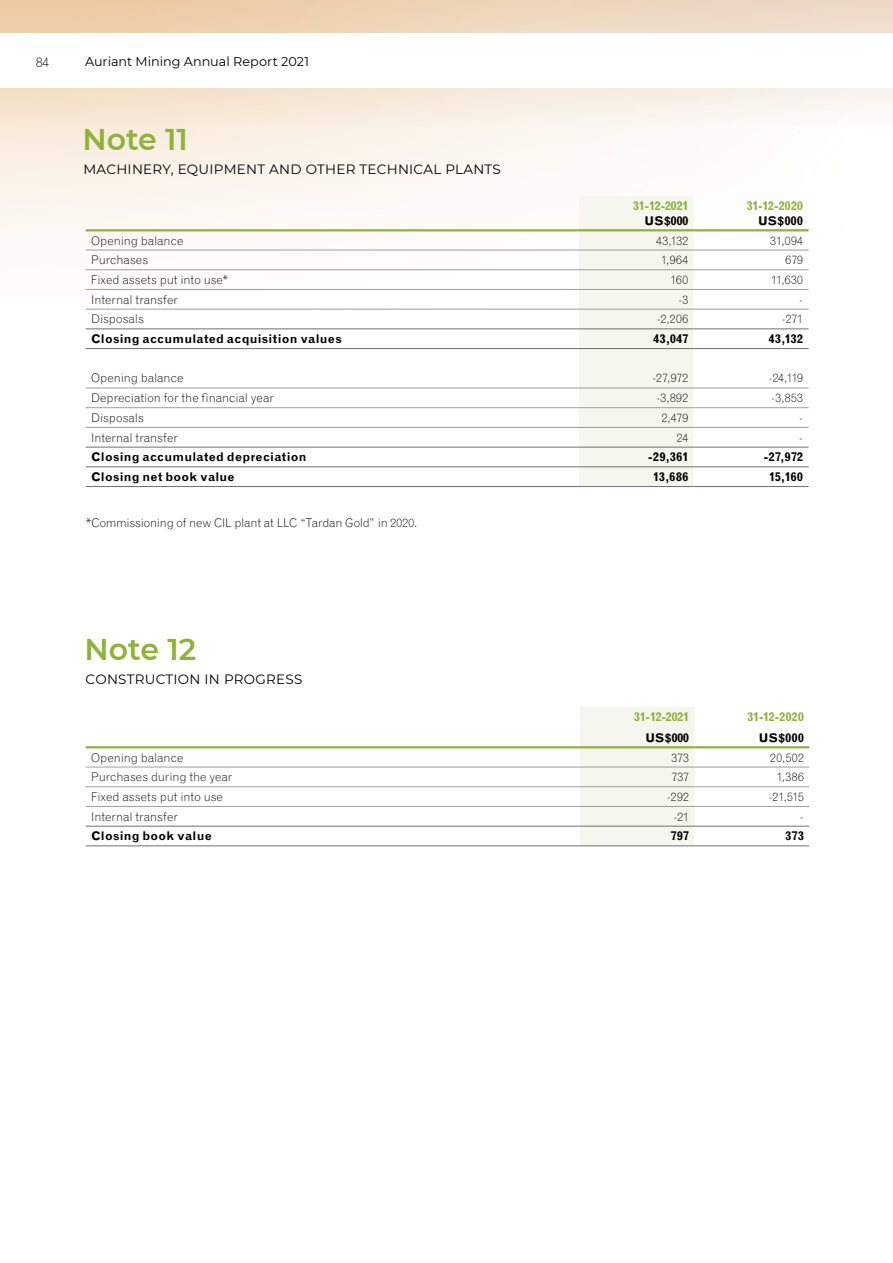
<style>
.page{position:relative;width:893px;height:1263px;background:#fff}
.page>*{position:absolute;margin:0;border:0;box-sizing:border-box;transform-origin:0 0}
.t1{font:600 30px "Montserrat";color:#90b13c}
.t2{font:13.5px "Montserrat";letter-spacing:.02em;color:#000}
.t3{font:300 13.5px "Grotesque MT Std";color:#000}
.t4{font:12.75px "Montserrat";color:#000}
.t5{font:300 12px "Grotesque MT Std";letter-spacing:-.005em;color:#000}
.t6{font:700 12px "Grotesque MT Std";letter-spacing:.025em;color:#000}
.t7{font:700 12px "Grotesque MT Std";color:#90b13c}
</style>
<div class="page">
<div style="left:579px;top:196px;width:115px;height:290px;background:#f5f7ee"></div>
<hr style="left:86px;top:250px;width:493px;height:1px;background:#9d9d9c">
<hr style="left:579px;top:250px;width:115px;height:1px;background:#9d9d9c">
<hr style="left:694px;top:250px;width:114px;height:1px;background:#9d9d9c">
<hr style="left:86px;top:269px;width:493px;height:1px;background:#9d9d9c">
<hr style="left:579px;top:269px;width:115px;height:1px;background:#9d9d9c">
<hr style="left:694px;top:269px;width:114px;height:1px;background:#9d9d9c">
<hr style="left:86px;top:289px;width:493px;height:1px;background:#9d9d9c">
<hr style="left:579px;top:289px;width:115px;height:1px;background:#9d9d9c">
<hr style="left:694px;top:289px;width:114px;height:1px;background:#9d9d9c">
<hr style="left:86px;top:309px;width:493px;height:1px;background:#9d9d9c">
<hr style="left:579px;top:309px;width:115px;height:1px;background:#9d9d9c">
<hr style="left:694px;top:309px;width:114px;height:1px;background:#9d9d9c">
<hr style="left:86px;top:388px;width:493px;height:1px;background:#9d9d9c">
<hr style="left:579px;top:388px;width:115px;height:1px;background:#9d9d9c">
<hr style="left:694px;top:388px;width:114px;height:1px;background:#9d9d9c">
<hr style="left:86px;top:407px;width:493px;height:1px;background:#9d9d9c">
<hr style="left:579px;top:407px;width:115px;height:1px;background:#9d9d9c">
<hr style="left:694px;top:407px;width:114px;height:1px;background:#9d9d9c">
<hr style="left:86px;top:427px;width:493px;height:1px;background:#9d9d9c">
<hr style="left:579px;top:427px;width:115px;height:1px;background:#9d9d9c">
<hr style="left:694px;top:427px;width:114px;height:1px;background:#9d9d9c">
<hr style="left:86px;top:229px;width:493px;height:2px;background:#90b13c">
<hr style="left:579px;top:229px;width:115px;height:2px;background:#90b13c">
<hr style="left:694px;top:229px;width:114px;height:2px;background:#90b13c">
<hr style="left:86px;top:328px;width:493px;height:1px;background:#706f6f">
<hr style="left:579px;top:328px;width:115px;height:1px;background:#706f6f">
<hr style="left:694px;top:328px;width:114px;height:1px;background:#706f6f">
<hr style="left:86px;top:348px;width:493px;height:1px;background:#706f6f">
<hr style="left:579px;top:348px;width:115px;height:1px;background:#706f6f">
<hr style="left:694px;top:348px;width:114px;height:1px;background:#706f6f">
<hr style="left:86px;top:447px;width:493px;height:1px;background:#706f6f">
<hr style="left:579px;top:447px;width:115px;height:1px;background:#706f6f">
<hr style="left:694px;top:447px;width:114px;height:1px;background:#706f6f">
<hr style="left:86px;top:466px;width:493px;height:1px;background:#706f6f">
<hr style="left:579px;top:466px;width:115px;height:1px;background:#706f6f">
<hr style="left:694px;top:466px;width:114px;height:1px;background:#706f6f">
<hr style="left:86px;top:486px;width:493px;height:1px;background:#706f6f">
<hr style="left:579px;top:486px;width:115px;height:1px;background:#706f6f">
<hr style="left:694px;top:486px;width:114px;height:1px;background:#706f6f">
<div style="left:580px;top:707px;width:114px;height:138px;background:#f5f7ee"></div>
<hr style="left:86px;top:767px;width:494px;height:1px;background:#9d9d9c">
<hr style="left:580px;top:767px;width:114px;height:1px;background:#9d9d9c">
<hr style="left:694px;top:767px;width:115px;height:1px;background:#9d9d9c">
<hr style="left:86px;top:786px;width:494px;height:1px;background:#9d9d9c">
<hr style="left:580px;top:786px;width:114px;height:1px;background:#9d9d9c">
<hr style="left:694px;top:786px;width:115px;height:1px;background:#9d9d9c">
<hr style="left:86px;top:806px;width:494px;height:1px;background:#9d9d9c">
<hr style="left:580px;top:806px;width:114px;height:1px;background:#9d9d9c">
<hr style="left:694px;top:806px;width:115px;height:1px;background:#9d9d9c">
<hr style="left:86px;top:826px;width:494px;height:1px;background:#706f6f">
<hr style="left:580px;top:826px;width:114px;height:1px;background:#706f6f">
<hr style="left:694px;top:826px;width:115px;height:1px;background:#706f6f">
<hr style="left:86px;top:845px;width:494px;height:1px;background:#706f6f">
<hr style="left:580px;top:845px;width:114px;height:1px;background:#706f6f">
<hr style="left:694px;top:845px;width:115px;height:1px;background:#706f6f">
<hr style="left:86px;top:746px;width:494px;height:2px;background:#90b13c">
<hr style="left:580px;top:746px;width:114px;height:2px;background:#90b13c">
<hr style="left:694px;top:746px;width:115px;height:2px;background:#90b13c">
<p class="t3" style="left:36px;top:54px;width:14px">84</p>
<p class="t4" style="left:85px;top:53px;width:225px">Auriant Mining Annual Report 2021</p>
<h1 class="t1" style="left:82px;top:118px;width:107px">Note 11</h1>
<p class="t2" style="left:83px;top:160px;width:419px">MACHINERY, EQUIPMENT AND OTHER TECHNICAL PLANTS</p>
<p class="t7" style="left:633px;top:199px;width:56px">31-12-2021</p>
<p class="t6" style="left:645px;top:213px;width:45px">US$000</p>
<p class="t7" style="left:747px;top:199px;width:58px">31-12-2020</p>
<p class="t6" style="left:758px;top:213px;width:46px">US$000</p>
<p class="t5" style="left:91px;top:233px;width:94px">Opening balance</p>
<p class="t5" style="left:656px;top:233px;width:34px">43,132</p>
<p class="t5" style="left:770px;top:233px;width:34px">31,094</p>
<p class="t5" style="left:91px;top:253px;width:58px">Purchases</p>
<p class="t5" style="left:661px;top:253px;width:29px">1,964</p>
<p class="t5" style="left:785px;top:253px;width:19px">679</p>
<p class="t5" style="left:91px;top:272px;width:139px">Fixed assets put into use*</p>
<p class="t5" style="left:671px;top:272px;width:19px">160</p>
<p class="t5" style="left:771px;top:272px;width:33px">11,630</p>
<p class="t5" style="left:91px;top:292px;width:88px">Internal transfer</p>
<p class="t5" style="left:678px;top:292px;width:11px">-3</p>
<p class="t5" style="left:799px;top:292px;width:5px">-</p>
<p class="t5" style="left:91px;top:312px;width:54px">Disposals</p>
<p class="t5" style="left:657px;top:312px;width:33px">-2,206</p>
<p class="t5" style="left:782px;top:312px;width:23px">-271</p>
<p class="t6" style="left:91px;top:332px;width:252px">Closing accumulated acquisition values</p>
<p class="t6" style="left:653px;top:332px;width:36px">43,047</p>
<p class="t6" style="left:769px;top:332px;width:36px">43,132</p>
<p class="t5" style="left:91px;top:371px;width:94px">Opening balance</p>
<p class="t5" style="left:652px;top:371px;width:37px">-27,972</p>
<p class="t5" style="left:769px;top:371px;width:36px">-24,119</p>
<p class="t5" style="left:91px;top:391px;width:184px">Depreciation for the financial year</p>
<p class="t5" style="left:656px;top:391px;width:33px">-3,892</p>
<p class="t5" style="left:771px;top:391px;width:33px">-3,853</p>
<p class="t5" style="left:91px;top:410px;width:54px">Disposals</p>
<p class="t5" style="left:662px;top:410px;width:28px">2,479</p>
<p class="t5" style="left:799px;top:410px;width:5px">-</p>
<p class="t5" style="left:91px;top:430px;width:88px">Internal transfer</p>
<p class="t5" style="left:677px;top:430px;width:13px">24</p>
<p class="t5" style="left:799px;top:430px;width:5px">-</p>
<p class="t6" style="left:91px;top:450px;width:217px">Closing accumulated depreciation</p>
<p class="t6" style="left:648px;top:450px;width:41px">-29,361</p>
<p class="t6" style="left:764px;top:450px;width:41px">-27,972</p>
<p class="t6" style="left:91px;top:470px;width:145px">Closing net book value</p>
<p class="t6" style="left:653px;top:470px;width:37px">13,686</p>
<p class="t6" style="left:769px;top:470px;width:35px">15,160</p>
<p class="t5" style="left:86px;top:516px;width:333px">*Commissioning of new CIL plant at LLC “Tardan Gold” in 2020.</p>
<h1 class="t1" style="left:85px;top:628px;width:113px">Note 12</h1>
<p class="t2" style="left:86px;top:670px;width:218px">CONSTRUCTION IN PROGRESS</p>
<p class="t7" style="left:634px;top:709px;width:56px">31-12-2021</p>
<p class="t6" style="left:645px;top:730px;width:45px">US$000</p>
<p class="t7" style="left:748px;top:709px;width:58px">31-12-2020</p>
<p class="t6" style="left:759px;top:730px;width:46px">US$000</p>
<p class="t5" style="left:91px;top:750px;width:94px">Opening balance</p>
<p class="t5" style="left:671px;top:750px;width:19px">373</p>
<p class="t5" style="left:770px;top:750px;width:35px">20,502</p>
<p class="t5" style="left:91px;top:770px;width:143px">Purchases during the year</p>
<p class="t5" style="left:671px;top:770px;width:19px">737</p>
<p class="t5" style="left:777px;top:770px;width:29px">1,386</p>
<p class="t5" style="left:91px;top:789px;width:133px">Fixed assets put into use</p>
<p class="t5" style="left:667px;top:789px;width:24px">-292</p>
<p class="t5" style="left:769px;top:789px;width:37px">-21,515</p>
<p class="t5" style="left:91px;top:809px;width:88px">Internal transfer</p>
<p class="t5" style="left:673px;top:809px;width:17px">-21</p>
<p class="t5" style="left:800px;top:809px;width:5px">-</p>
<p class="t6" style="left:91px;top:829px;width:122px">Closing book value</p>
<p class="t6" style="left:671px;top:829px;width:20px">797</p>
<p class="t6" style="left:786px;top:829px;width:20px">373</p>
</div>
